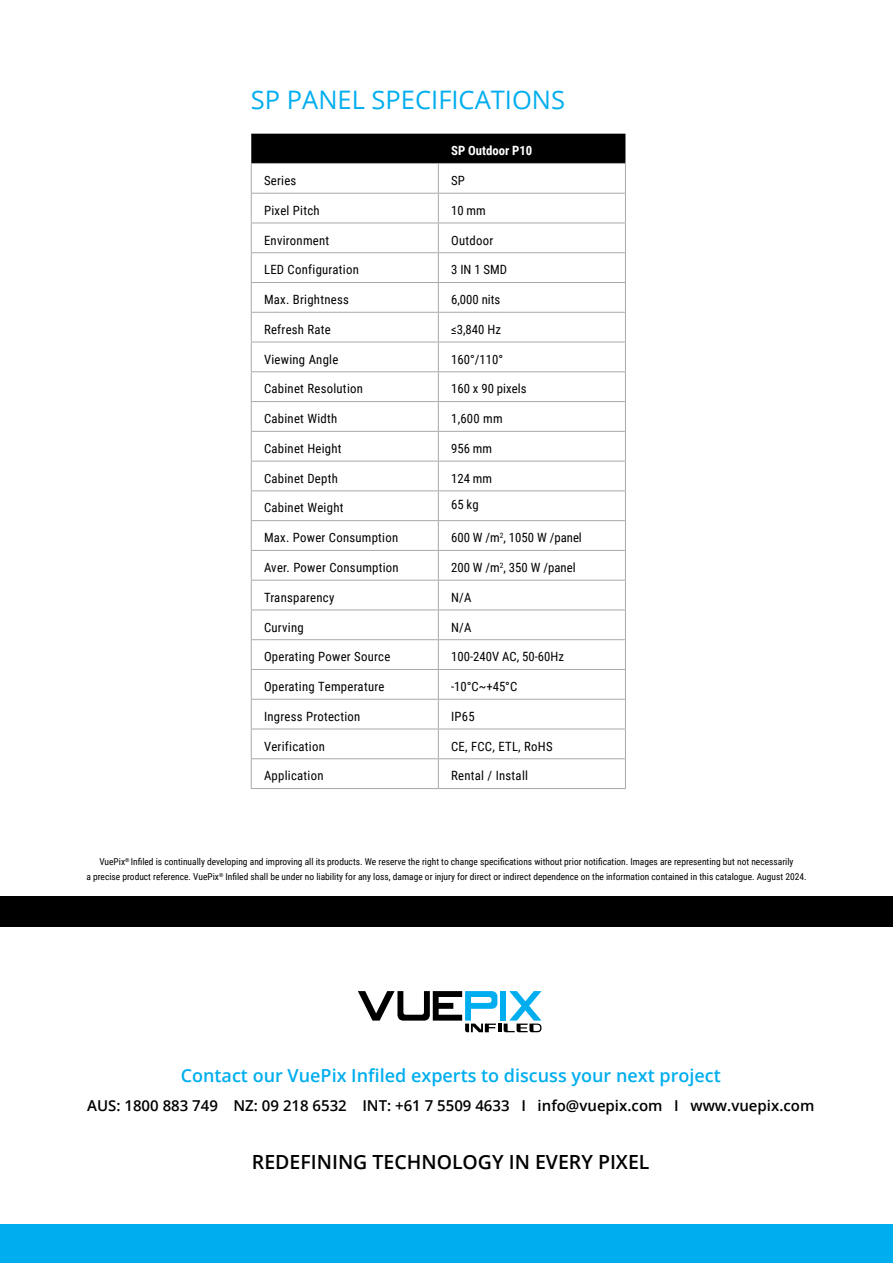
<style>
.page{position:relative;width:893px;height:1263px;background:#fff}
.page>*{position:absolute;margin:0;border:0;box-sizing:border-box;transform-origin:0 0}
.t1{font:25.5px "Open Sans";color:#00aeef}
.t2{font:600 19.5px "Open Sans";color:#000}
.t3{font:600 18px "Open Sans";color:#00aeef}
.t4{font:600 15px "Open Sans";color:#000}
.t5{font:12.75px "Roboto Condensed";letter-spacing:.02em;color:#000}
.t6{font:12.75px "Roboto Condensed";color:#000}
.t7{font:700 12.75px "Roboto Condensed";color:#fff}
.t8{font:9.45px/15px "Roboto Condensed";color:#000;text-align:center}
</style>
<div class="page">
<div style="left:0;top:1225px;width:893px;height:38px;background:#00aeef"></div>
<div style="left:0;top:896px;width:893px;height:31px;background:#000"></div>
<hr style="left:251px;top:788px;width:187px;height:1px;background:#a7a9ac">
<hr style="left:438px;top:788px;width:188px;height:1px;background:#a7a9ac">
<svg style="left:251px;top:134px;width:375px;height:654px"></svg>
<hr style="left:251px;top:520px;width:187px;height:1px;background:#a7a9ac">
<hr style="left:438px;top:520px;width:188px;height:1px;background:#a7a9ac">
<svg style="left:358px;top:991px;width:183px;height:41px"></svg>
<h1 class="t1" style="left:251px;top:82px;width:316px">SP PANEL SPECIFICATIONS</h1>
<p class="t7" style="left:451px;top:142px;width:83px">SP Outdoor P10</p>
<p class="t5" style="left:264px;top:172px;width:34px">Series</p>
<p class="t5" style="left:451px;top:172px;width:15px">SP</p>
<p class="t5" style="left:264px;top:201px;width:57px">Pixel Pitch</p>
<p class="t5" style="left:451px;top:201px;width:36px">10 mm</p>
<p class="t5" style="left:264px;top:231px;width:67px">Environment</p>
<p class="t5" style="left:451px;top:231px;width:44px">Outdoor</p>
<p class="t5" style="left:264px;top:261px;width:96px">LED Configuration</p>
<p class="t5" style="left:451px;top:261px;width:57px">3 IN 1 SMD</p>
<p class="t5" style="left:264px;top:291px;width:86px">Max. Brightness</p>
<p class="t5" style="left:451px;top:291px;width:51px">6,000 nits</p>
<p class="t5" style="left:264px;top:320px;width:68px">Refresh Rate</p>
<p class="t5" style="left:451px;top:320px;width:51px">≤3,840 Hz</p>
<p class="t5" style="left:264px;top:350px;width:76px">Viewing Angle</p>
<p class="t5" style="left:451px;top:350px;width:54px">160°/110°</p>
<p class="t5" style="left:264px;top:380px;width:100px">Cabinet Resolution</p>
<p class="t6" style="left:451px;top:380px;width:77px">160 x 90 pixels</p>
<p class="t5" style="left:264px;top:410px;width:75px">Cabinet Width</p>
<p class="t5" style="left:451px;top:410px;width:53px">1,600 mm</p>
<p class="t5" style="left:264px;top:439px;width:79px">Cabinet Height</p>
<p class="t5" style="left:451px;top:439px;width:42px">956 mm</p>
<p class="t5" style="left:264px;top:469px;width:75px">Cabinet Depth</p>
<p class="t5" style="left:451px;top:469px;width:42px">124 mm</p>
<p class="t5" style="left:264px;top:499px;width:81px">Cabinet Weight</p>
<p class="t5" style="left:451px;top:496px;width:29px">65 kg</p>
<p class="t5" style="left:264px;top:529px;width:136px">Max. Power Consumption</p>
<p class="t6" style="left:451px;top:529px;width:132px">600 W /m<sup>2</sup>, 1050 W /panel</p>
<p class="t5" style="left:264px;top:558px;width:136px">Aver. Power Consumption</p>
<p class="t6" style="left:451px;top:558px;width:126px">200 W /m<sup>2</sup>, 350 W /panel</p>
<p class="t5" style="left:264px;top:588px;width:72px">Transparency</p>
<p class="t5" style="left:451px;top:588px;width:22px">N/A</p>
<p class="t5" style="left:264px;top:618px;width:41px">Curving</p>
<p class="t5" style="left:451px;top:618px;width:22px">N/A</p>
<p class="t5" style="left:264px;top:648px;width:128px">Operating Power Source</p>
<p class="t6" style="left:451px;top:648px;width:114px">100-240V AC, 50-60Hz</p>
<p class="t5" style="left:264px;top:677px;width:122px">Operating Temperature</p>
<p class="t5" style="left:451px;top:677px;width:68px">-10°C~+45°C</p>
<p class="t5" style="left:264px;top:707px;width:98px">Ingress Protection</p>
<p class="t5" style="left:451px;top:707px;width:25px">IP65</p>
<p class="t5" style="left:264px;top:737px;width:62px">Verification</p>
<p class="t5" style="left:451px;top:737px;width:103px">CE, FCC, ETL, RoHS</p>
<p class="t5" style="left:264px;top:767px;width:61px">Application</p>
<p class="t5" style="left:451px;top:767px;width:78px">Rental / Install</p>
<p class="t8" style="left:86px;top:853px;width:722px">VuePix<sup>®</sup> Infiled is continually developing and improving all its products. We reserve the right to change specifications without prior notification. Images are representing but not necessarily<br>a precise product reference. VuePix<sup>®</sup> Infiled shall be under no liability for any loss, damage or injury for direct or indirect dependence on the information contained in this catalogue. August 2024.</p>
<h3 class="t3" style="left:181px;top:1063px;width:542px">Contact our VuePix Infiled experts to discuss your next project</h3>
<p class="t4" style="left:87px;top:1095px;width:729px">AUS: 1800 883 749 NZ: 09 218 6532 INT: +61 7 5509 4633 I info@vuepix.com I www.vuepix.com</p>
<h2 class="t2" style="left:252px;top:1148px;width:399px">REDEFINING TECHNOLOGY IN EVERY PIXEL</h2>
</div>
